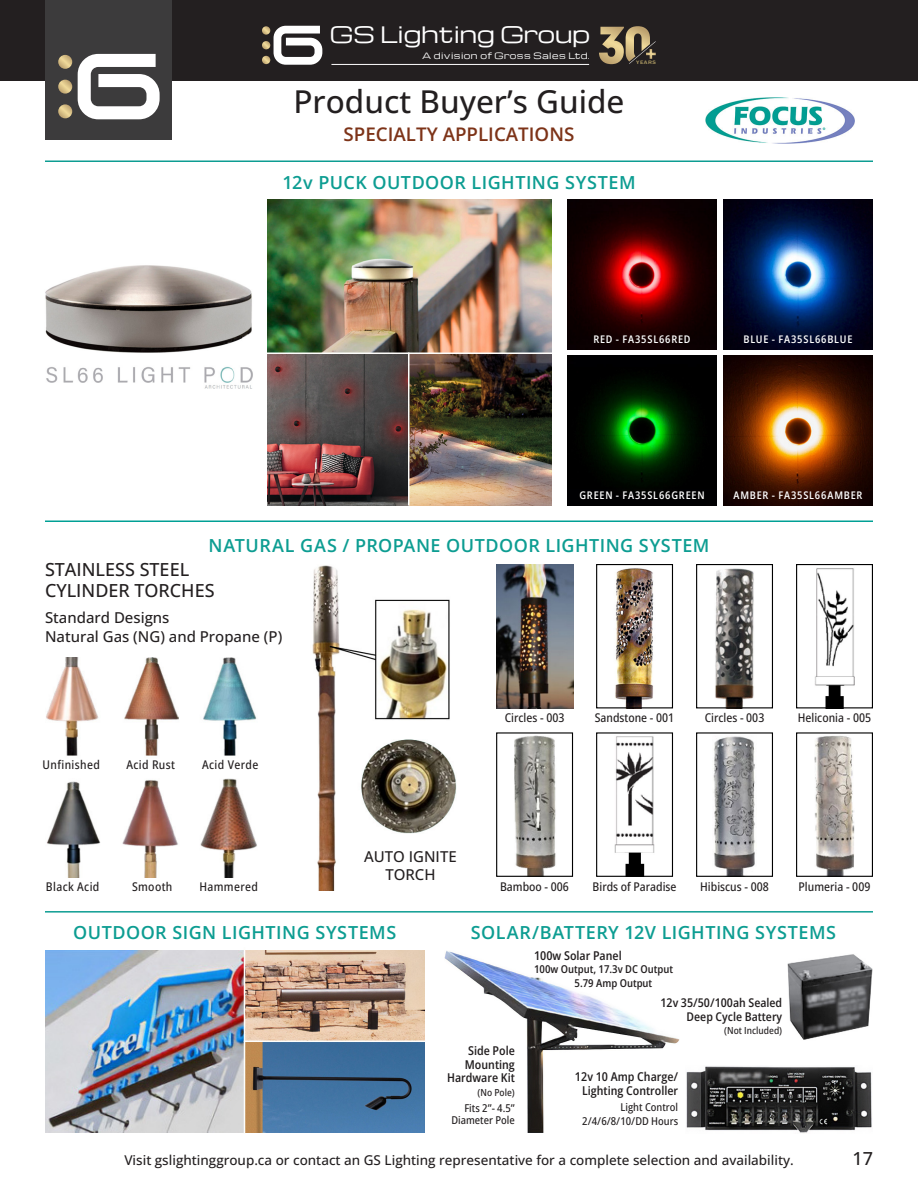
<style>
.page{position:relative;width:918px;height:1188px;background:#fff}
.page>*{position:absolute;margin:0;border:0;box-sizing:border-box;transform-origin:0 0}
.t1{font:500 31.5px "Open Sans";color:#231f20}
.t2{font:22.2px "Michroma";color:#fff}
.t3{font:600 18.75px "Open Sans";color:#7d3318}
.t4{font:600 18px "Open Sans";letter-spacing:.025em;color:#0d9d92}
.t5{font:500 18px "Open Sans";color:#231f20}
.t6{font:500 15px/18px "Open Sans";color:#231f20;text-align:center}
.t7{font:500 13.5px "Open Sans";color:#231f20}
.t8{font:600 semi-condensed 12.15px/13.5px "Open Sans";color:#231f20;text-align:right}
.t9{font:500 semi-condensed 12px "Open Sans";color:#231f20}
.t10{font:500 semi-condensed 12px "Open Sans";letter-spacing:.03em;color:#231f20}
.t11{font:600 semi-condensed 12px "Open Sans";color:#231f20}
.t12{font:500 semi-condensed 10.8px "Open Sans";color:#231f20}
.t13{font:600 semi-condensed 10.8px "Open Sans";color:#231f20}
.t14{font:600 semi-condensed 10.5px "Open Sans";letter-spacing:.075em;color:#fff}
.t15{font:500 semi-condensed 9.75px "Open Sans";color:#231f20}
.t16{font:8.55px "Michroma";letter-spacing:.05em;color:#fff}
.t17{font:500 5.1px "Franklin Gothic";letter-spacing:.1em;color:#c3ae6d;scale:1.19 1}
</style>
<div class="page">
<div style="left:0;top:0;width:918px;height:81px;background:#231f20"></div>
<hr style="left:331px;top:64px;width:258px;height:1px;background:#fff">
<svg style="left:262px;top:26px;width:60px;height:39px"></svg>
<svg style="left:599px;top:26px;width:57px;height:38px"></svg>
<div style="left:45px;top:0;width:127px;height:140px;background:#3c3b3c"></div>
<svg style="left:78px;top:54px;width:82px;height:65px"></svg>
<svg style="left:58px;top:55px;width:14px;height:14px"></svg>
<svg style="left:58px;top:80px;width:14px;height:14px"></svg>
<svg style="left:58px;top:104px;width:14px;height:14px"></svg>
<img style="left:705px;top:98px;width:150px;height:46px">
<hr style="left:45px;top:160px;width:828px;height:2px;background:#0d9d92">
<hr style="left:45px;top:520px;width:828px;height:2px;background:#00a095">
<img style="left:496px;top:564px;width:77px;height:144px">
<img style="left:514px;top:736px;width:42px;height:139px">
<div style="left:496px;top:732px;width:77px;height:145px;border:1px solid #000"></div>
<img style="left:615px;top:568px;width:39px;height:138px">
<div style="left:596px;top:564px;width:77px;height:144px;border:1px solid #000"></div>
<img style="left:614px;top:736px;width:41px;height:139px">
<div style="left:596px;top:732px;width:77px;height:145px;border:1px solid #000"></div>
<img style="left:715px;top:568px;width:39px;height:138px">
<div style="left:696px;top:564px;width:77px;height:144px;border:1px solid #000"></div>
<img style="left:713px;top:736px;width:42px;height:139px">
<div style="left:696px;top:732px;width:77px;height:145px;border:1px solid #000"></div>
<img style="left:815px;top:568px;width:40px;height:138px">
<div style="left:796px;top:564px;width:77px;height:144px;border:1px solid #000"></div>
<img style="left:815px;top:736px;width:40px;height:139px">
<div style="left:796px;top:732px;width:77px;height:145px;border:1px solid #000"></div>
<img style="left:45px;top:265px;width:207px;height:88px">
<img style="left:46px;top:366px;width:207px;height:23px">
<img style="left:267px;top:200px;width:285px;height:306px">
<img style="left:410px;top:354px;width:142px;height:152px">
<img style="left:567px;top:200px;width:150px;height:150px">
<img style="left:567px;top:356px;width:150px;height:150px">
<img style="left:723px;top:200px;width:150px;height:150px">
<img style="left:723px;top:356px;width:150px;height:150px">
<hr style="left:267px;top:352px;width:285px;height:2px;background:#fdfdfb">
<hr style="left:408px;top:352px;width:2px;height:154px;background:#fdfdfb">
<img style="left:312px;top:565px;width:144px;height:326px">
<img style="left:46px;top:657px;width:211px;height:221px">
<hr style="left:45px;top:911px;width:828px;height:2px;background:#0d9d92">
<img style="left:445px;top:951px;width:235px;height:181px">
<img style="left:686px;top:1066px;width:186px;height:67px">
<img style="left:788px;top:954px;width:84px;height:86px">
<img style="left:45px;top:950px;width:379px;height:182px">
<hr style="left:244px;top:947px;width:1px;height:187px;background:#fdfdfb">
<hr style="left:244px;top:1041px;width:182px;height:1px;background:#fdfdfb">
<p class="t2" style="left:330px;top:22px;width:262px">GS Lighting Group</p>
<p class="t16" style="left:422px;top:51px;width:169px">A division of Gross Sales Ltd.</p>
<p class="t1" style="left:293px;top:80px;width:333px">Product Buyer’s Guide</p>
<p class="t3" style="left:344px;top:121px;width:232px">SPECIALTY APPLICATIONS</p>
<p class="t17" style="left:636px;top:59px;width:18px">YEARS</p>
<p class="t4" style="left:282px;top:170px;width:355px">12v PUCK OUTDOOR LIGHTING SYSTEM</p>
<p class="t14" style="left:593px;top:332px;width:99px">RED - FA35SL66RED</p>
<p class="t14" style="left:744px;top:332px;width:110px">BLUE - FA35SL66BLUE</p>
<p class="t14" style="left:579px;top:488px;width:127px">GREEN - FA35SL66GREEN</p>
<p class="t4" style="left:209px;top:533px;width:502px">NATURAL GAS / PROPANE OUTDOOR LIGHTING SYSTEM</p>
<p class="t5" style="left:45px;top:557px;width:146px">STAINLESS STEEL</p>
<p class="t5" style="left:45px;top:578px;width:171px">CYLINDER TORCHES</p>
<p class="t6" style="left:45px;top:608px;width:126px">Standard Designs</p>
<p class="t6" style="left:45px;top:628px;width:239px">Natural Gas (NG) and Propane (P)</p>
<p class="t14" style="left:734px;top:488px;width:130px">AMBER - FA35SL66AMBER</p>
<p class="t10" style="left:43px;top:757px;width:59px">Unfinished</p>
<p class="t10" style="left:126px;top:757px;width:50px">Acid Rust</p>
<p class="t10" style="left:202px;top:757px;width:58px">Acid Verde</p>
<p class="t9" style="left:505px;top:710px;width:61px">Circles - 003</p>
<p class="t9" style="left:595px;top:710px;width:81px">Sandstone - 001</p>
<p class="t9" style="left:705px;top:710px;width:61px">Circles - 003</p>
<p class="t9" style="left:798px;top:710px;width:75px">Heliconia - 005</p>
<p class="t6" style="left:364px;top:847px;width:94px">AUTO IGNITE<br>TORCH</p>
<p class="t9" style="left:593px;top:878px;width:85px">Birds of Paradise</p>
<p class="t9" style="left:500px;top:878px;width:70px">Bamboo - 006</p>
<p class="t9" style="left:700px;top:878px;width:70px">Hibiscus - 008</p>
<p class="t9" style="left:799px;top:878px;width:73px">Plumeria - 009</p>
<p class="t10" style="left:46px;top:878px;width:55px">Black Acid</p>
<p class="t10" style="left:199px;top:878px;width:60px">Hammered</p>
<p class="t4" style="left:73px;top:920px;width:325px">OUTDOOR SIGN LIGHTING SYSTEMS</p>
<p class="t4" style="left:471px;top:920px;width:367px">SOLAR/BATTERY 12V LIGHTING SYSTEMS</p>
<p class="t9" style="left:132px;top:878px;width:42px">Smooth</p>
<p class="t8" style="left:534px;top:948px;width:89px">100w Solar Panel</p>
<p class="t13" style="left:534px;top:962px;width:141px">100w Output, 17.3v DC Output</p>
<p class="t13" style="left:574px;top:976px;width:79px">5.79 Amp Output</p>
<p class="t8" style="left:447px;top:1044px;width:69px">Side Pole<br>Mounting<br>Hardware Kit</p>
<p class="t15" style="left:478px;top:1086px;width:39px">(No Pole)</p>
<p class="t12" style="left:464px;top:1101px;width:52px">Fits 2”- 4.5”</p>
<p class="t12" style="left:451px;top:1113px;width:65px">Diameter Pole</p>
<p class="t11" style="left:660px;top:995px;width:123px">12v 35/50/100ah Sealed</p>
<p class="t11" style="left:687px;top:1008px;width:97px">Deep Cycle Battery</p>
<p class="t15" style="left:724px;top:1024px;width:59px">(Not Included)</p>
<p class="t8" style="left:575px;top:1070px;width:105px;text-align:center">12v 10 Amp Charge/<br>Lighting Controller</p>
<p class="t12" style="left:621px;top:1100px;width:59px">Light Control</p>
<p class="t12" style="left:582px;top:1113px;width:97px">2/4/6/8/10/DD Hours</p>
<p class="t7" style="left:124px;top:1151px;width:671px">Visit gslightinggroup.ca or contact an GS Lighting representative for a complete selection and availability.</p>
<p class="t5" style="left:852px;top:1146px;width:22px">17</p>
</div>
